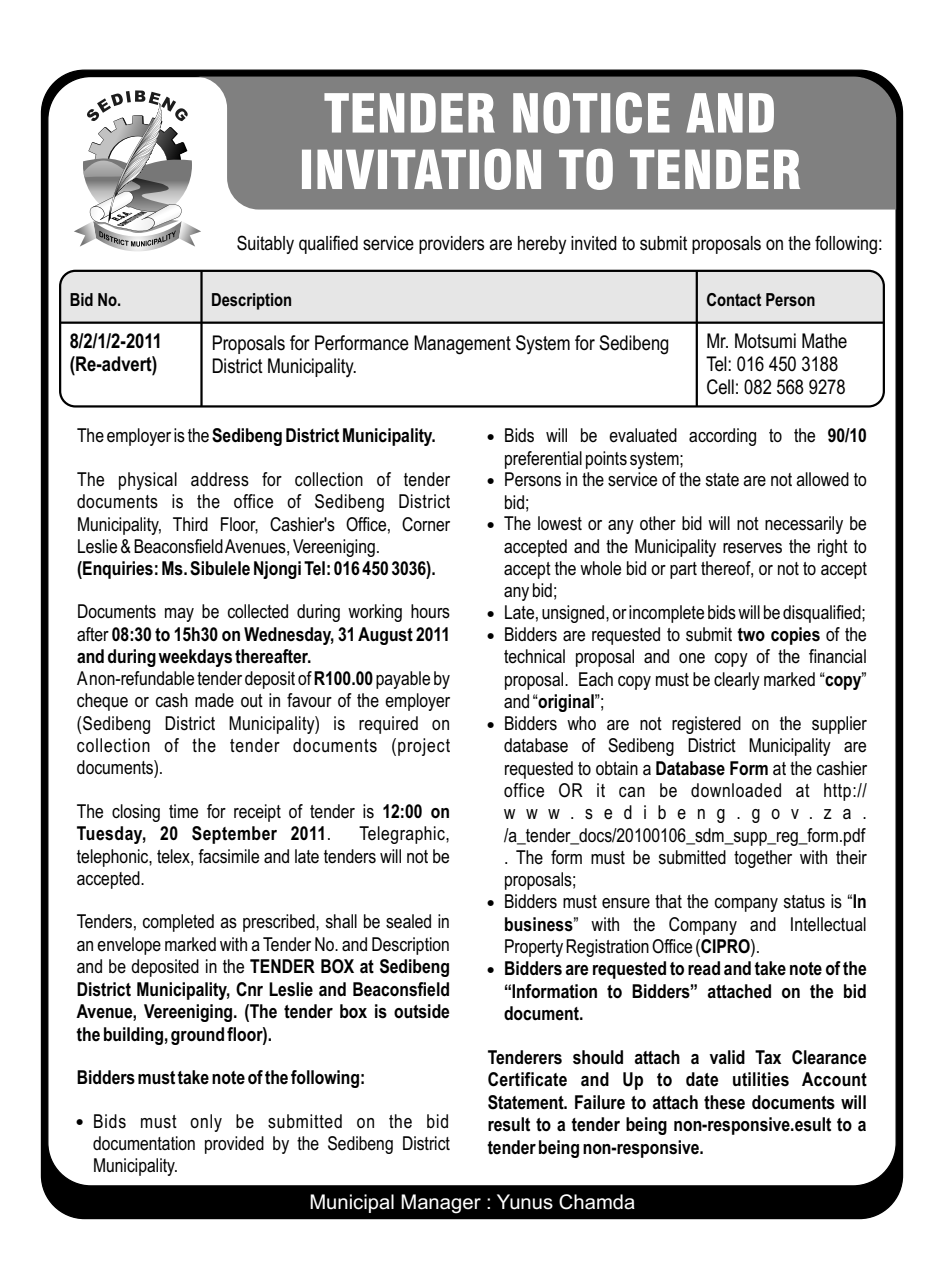
<style>
.page{position:relative;width:944px;height:1276px;background:#fff}
.page>*{position:absolute;margin:0;border:0;box-sizing:border-box;transform-origin:0 0}
.t1{font:20.25px/22.9px "Arial Narrow";color:#000}
.t2{font:20.25px "Arial";color:#fff}
.t3{font:700 20.25px/23.2px "Arial Narrow";color:#000}
.t4{font:19.57px "Arial Narrow";color:#000}
.t5{font:19.12px/22.3px "Arial Narrow";color:#000}
.t6{font:700 19.12px "Arial Narrow";color:#000}
.t7{font:19.12px "Arial Narrow";letter-spacing:.02em;color:#000}
.t8{font:19.12px "Arial Narrow";letter-spacing:.03em;color:#000}
.t9{font:19.12px "Arial Narrow";letter-spacing:.05em;color:#000}
.t10{font:19.12px "Arial Narrow";letter-spacing:.045em;color:#000}
.t11{font:700 19.12px "Arial Narrow";letter-spacing:.03em;color:#000}
.t12{font:19.12px "Arial Narrow";letter-spacing:.57em;color:#000}
.t13{font:700 18px "Arial Narrow";color:#000}
.t14{font:16.2px "Common Bullets";color:#000}
.s1{font-weight:400}
.s2{font-weight:700}
</style>
<div class="page">
<div style="left:41px;top:70px;width:862px;height:1149px;background:#000;border:1px solid #000;border-radius:43px"></div>
<div style="left:47px;top:76px;width:850px;height:1110px;background:#fff;border:1px solid #000;border-radius:43px"></div>
<div style="left:60px;top:271px;width:824px;height:50px;background:#e6e6e6"></div>
<div style="left:59px;top:270px;width:826px;height:137px;border:2px solid #000;border-radius:15px"></div>
<hr style="left:60px;top:321px;width:824px;height:3px;background:#000">
<hr style="left:200px;top:271px;width:3px;height:135px;background:#000">
<hr style="left:696px;top:271px;width:2px;height:135px;background:#000">
<svg style="left:195px;top:77px;width:701px;height:132px;background:#878787"></svg>
<svg style="left:74px;top:90px;width:127px;height:161px"></svg>
<svg style="left:302px;top:149px;width:499px;height:41px"></svg>
<svg style="left:324px;top:92px;width:450px;height:41px"></svg>
<p class="t4" style="left:237px;top:235px;width:647px">Suitably qualified service providers are hereby invited to submit proposals on the following:</p>
<p class="t13" style="left:70px;top:293px;width:53px">Bid No.</p>
<p class="t13" style="left:211px;top:293px;width:83px">Description</p>
<p class="t13" style="left:706px;top:293px;width:111px">Contact Person</p>
<p class="t3" style="left:70px;top:331px;width:94px">8/2/1/2-2011 (Re-advert)</p>
<p class="t1" style="left:706px;top:331px;width:143px">Mr. Motsumi Mathe<br>Tel: 016 450 3188<br>Cell: 082 568 9278</p>
<p class="t1" style="left:212px;top:333px;width:459px">Proposals for Performance Management System for Sedibeng<br>District Municipality.</p>
<p class="t6" style="left:77px;top:428px;width:360px"><span class="s1">The employer is the</span> Sedibeng District Municipality.</p>
<p class="t5" style="left:488px;top:426px;width:380px">•Bids will be evaluated according to the <span class="s2">90/10</span></p>
<p class="t14" style="left:488px;top:469px;width:99px">•</p>
<p class="t5" style="left:504px;top:449px;width:181px">preferential points system;</p>
<p class="t7" style="left:77px;top:472px;width:375px">The physical address for collection of tender</p>
<p class="t5" style="left:504px;top:470px;width:364px">Persons in the service of the state are not allowed to</p>
<p class="t8" style="left:77px;top:494px;width:375px">documents is the office of Sedibeng District</p>
<p class="t14" style="left:488px;top:513px;width:99px">•</p>
<p class="t5" style="left:504px;top:492px;width:27px">bid;</p>
<p class="t5" style="left:77px;top:514px;width:375px">Municipality, Third Floor, Cashier's Office, Corner</p>
<p class="t5" style="left:504px;top:514px;width:364px">The lowest or any other bid will not necessarily be</p>
<p class="t5" style="left:77px;top:537px;width:305px">Leslie &amp; Beaconsfield Avenues, Vereeniging.</p>
<p class="t5" style="left:504px;top:536px;width:364px">accepted and the Municipality reserves the right to</p>
<p class="t6" style="left:77px;top:561px;width:360px">(Enquiries: Ms. Sibulele Njongi Tel: 016 450 3036).</p>
<p class="t5" style="left:504px;top:559px;width:364px">accept the whole bid or part thereof, or not to accept</p>
<p class="t14" style="left:488px;top:601px;width:99px">•</p>
<p class="t5" style="left:504px;top:581px;width:55px">any bid;</p>
<p class="t5" style="left:77px;top:602px;width:375px">Documents may be collected during working hours</p>
<p class="t5" style="left:504px;top:603px;width:363px">Late, unsigned, or incomplete bids will be disqualified;</p>
<p class="t6" style="left:77px;top:626px;width:375px"><span class="s1">after</span> 08:30 to 15h30 on Wednesday, 31 August 2011</p>
<p class="t5" style="left:504px;top:625px;width:364px">Bidders are requested to submit <span class="s2">two copies</span> of the</p>
<p class="t6" style="left:77px;top:649px;width:236px">and during weekdays thereafter.</p>
<p class="t5" style="left:504px;top:647px;width:364px">technical proposal and one copy of the financial</p>
<p class="t5" style="left:77px;top:669px;width:375px">Anon-refundable tender deposit of <span class="s2">R100.00</span> payable by</p>
<p class="t5" style="left:504px;top:669px;width:364px">proposal. Each copy must be clearly marked “<span class="s2">copy</span>”</p>
<p class="t5" style="left:77px;top:691px;width:375px">cheque or cash made out in favour of the employer</p>
<p class="t14" style="left:488px;top:712px;width:99px">•</p>
<p class="t14" style="left:488px;top:623px;width:99px">•</p>
<p class="t6" style="left:504px;top:694px;width:102px"><span class="s1">and “</span>original<span class="s1">”;</span></p>
<p class="t7" style="left:77px;top:715px;width:375px">(Sedibeng District Municipality) is required on</p>
<p class="t5" style="left:504px;top:714px;width:364px">Bidders who are not registered on the supplier</p>
<p class="t9" style="left:77px;top:738px;width:375px">collection of the tender documents (project</p>
<p class="t5" style="left:504px;top:736px;width:364px">database of Sedibeng District Municipality are</p>
<p class="t5" style="left:77px;top:758px;width:88px">documents).</p>
<p class="t5" style="left:504px;top:758px;width:364px">requested to obtain a <span class="s2">Database Form</span> at the cashier office OR it can be downloaded at http://</p>
<p class="t5" style="left:77px;top:801px;width:375px">The closing time for receipt of tender is <span class="s2">12:00 on</span></p>
<p class="t12" style="left:504px;top:805px;width:364px">www.sedibeng.gov.za.</p>
<p class="t11" style="left:77px;top:826px;width:256px">Tuesday, 20 September 2011<span class="s1">.</span></p>
<p class="t8" style="left:359px;top:826px;width:92px">Telegraphic,</p>
<p class="t5" style="left:504px;top:825px;width:362px">/a_tender_docs/20100106_sdm_supp_reg_form.pdf</p>
<p class="t5" style="left:77px;top:846px;width:375px">telephonic, telex, facsimile and late tenders will not be</p>
<p class="t5" style="left:504px;top:848px;width:364px">. The form must be submitted together with their</p>
<p class="t5" style="left:77px;top:869px;width:70px">accepted.</p>
<p class="t14" style="left:488px;top:891px;width:99px">•</p>
<p class="t5" style="left:504px;top:870px;width:364px">proposals;<br>Bidders must ensure that the company status is “<span class="s2">In</span></p>
<p class="t5" style="left:77px;top:912px;width:375px">Tenders, completed as prescribed, shall be sealed in</p>
<p class="t5" style="left:504px;top:914px;width:364px"><span class="s2">business</span>” with the Company and Intellectual</p>
<p class="t5" style="left:77px;top:934px;width:375px">an envelope marked with a Tender No. and Description</p>
<p class="t5" style="left:504px;top:937px;width:257px">Property Registration Office (<span class="s2">CIPRO</span>).</p>
<p class="t5" style="left:77px;top:957px;width:375px">and be deposited in the <span class="s2">TENDER BOX at Sedibeng</span></p>
<p class="t6" style="left:488px;top:961px;width:380px">•Bidders are requested to read and take note of the</p>
<p class="t6" style="left:77px;top:981px;width:375px">District Municipality, Cnr Leslie and Beaconsfield</p>
<p class="t6" style="left:504px;top:983px;width:364px">“Information to Bidders” attached on the bid</p>
<p class="t6" style="left:77px;top:1004px;width:375px">Avenue, Vereeniging. (The tender box is outside</p>
<p class="t6" style="left:504px;top:1006px;width:81px">document.</p>
<p class="t6" style="left:77px;top:1026px;width:197px">the building, ground floor).</p>
<p class="t6" style="left:488px;top:1049px;width:380px">Tenderers should attach a valid Tax Clearance</p>
<p class="t6" style="left:77px;top:1070px;width:290px">Bidders must take note of the following:</p>
<p class="t6" style="left:488px;top:1072px;width:380px">Certificate and Up to date utilities Account</p>
<p class="t14" style="left:77px;top:1110px;width:99px">•</p>
<p class="t6" style="left:488px;top:1094px;width:380px">Statement. Failure to attach these documents will</p>
<p class="t10" style="left:93px;top:1113px;width:357px">Bids must only be submitted on the bid</p>
<p class="t6" style="left:488px;top:1117px;width:380px">result to a tender being non-responsive.esult to a</p>
<p class="t5" style="left:93px;top:1134px;width:358px">documentation provided by the Sedibeng District</p>
<p class="t6" style="left:488px;top:1139px;width:218px">tender being non-responsive.</p>
<p class="t5" style="left:93px;top:1156px;width:87px">Municipality.</p>
<p class="t2" style="left:309px;top:1194px;width:328px">Municipal Manager : Yunus Chamda</p>
</div>
